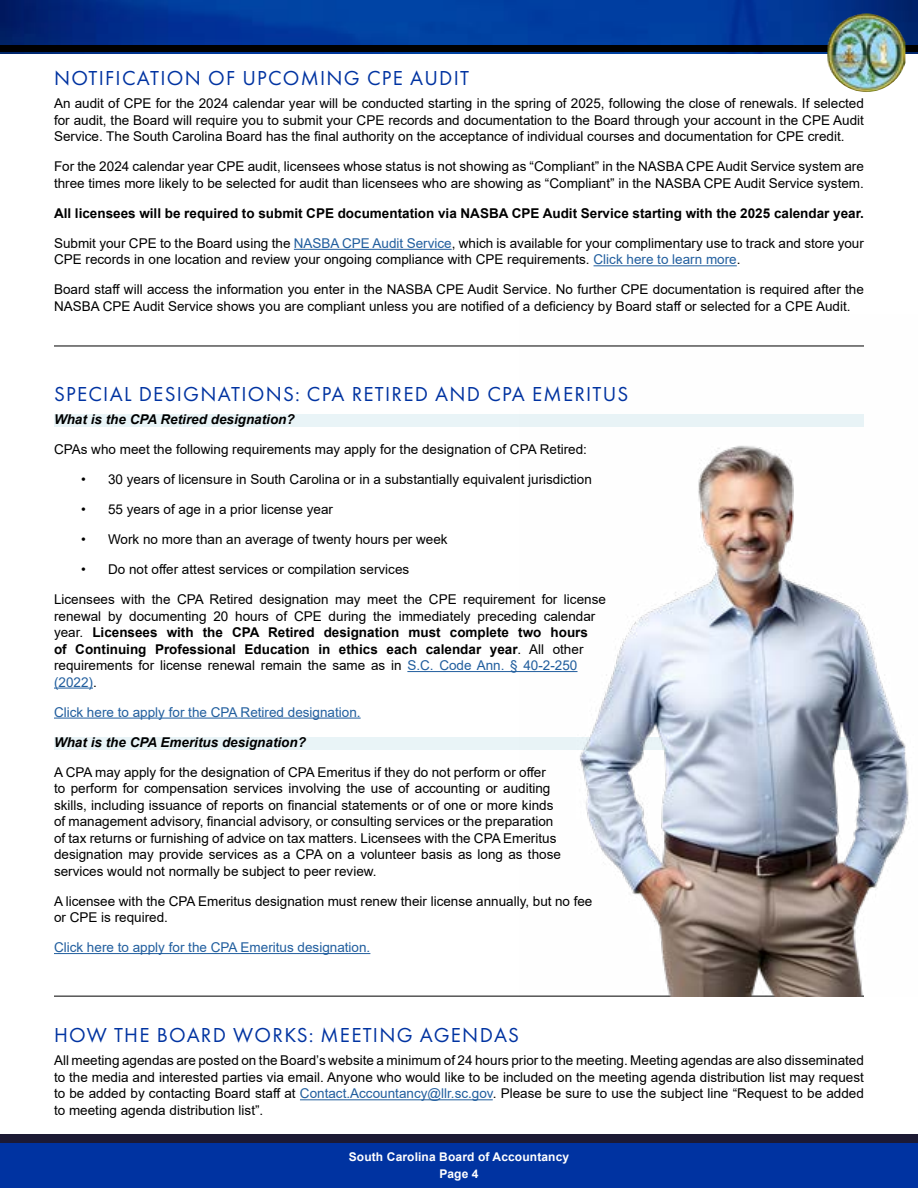
<style>
.page{position:relative;width:918px;height:1188px;background:#fff}
.page>*{position:absolute;margin:0;border:0;box-sizing:border-box;transform-origin:0 0}
.t1{font:21px "Futura PT";letter-spacing:.06em;color:#0033a1}
.t2{font:13.5px/16.5px "Arial";color:#000}
.t3{font:700 13.5px "Arial";color:#000}
.t4{font:13.5px "Arial";color:#215e9e}
.t5{font:italic 700 13.5px "Arial";color:#000}
.t6{font:700 12px/16.5px "Arial";letter-spacing:.01em;color:#fff;text-align:center}
.s1{color:#215e9e}
.s2{font-weight:700}
</style>
<div class="page">
<hr style="left:294px;top:249px;width:158px;height:1px;background:#215e9e">
<hr style="left:594px;top:265px;width:143px;height:1px;background:#215e9e">
<div style="left:54px;top:414px;width:810px;height:13px;background:#e9f4f7"></div>
<hr style="left:407px;top:671px;width:171px;height:1px;background:#215e9e">
<hr style="left:54px;top:688px;width:39px;height:1px;background:#215e9e">
<hr style="left:54px;top:718px;width:307px;height:1px;background:#215e9e">
<div style="left:54px;top:737px;width:810px;height:12px;background:#e9f4f7"></div>
<hr style="left:54px;top:953px;width:316px;height:1px;background:#215e9e">
<hr style="left:300px;top:1099px;width:193px;height:1px;background:#215e9e">
<hr style="left:54px;top:346px;width:810px;height:1px;background:#000">
<hr style="left:54px;top:996px;width:810px;height:1px;background:#000">
<img style="left:519px;top:345px;width:390px;height:652px">
<div style="left:0;top:1143px;width:918px;height:45px;background:#0033a1"></div>
<div style="left:0;top:1134px;width:918px;height:9px;background:#1c1a34"></div>
<img style="left:0;top:0;width:918px;height:54px">
<div style="left:0;top:46px;width:918px;height:6px;background:#000"></div>
<img style="left:827px;top:13px;width:78px;height:79px">
<h1 class="t1" style="left:54px;top:66px;width:417px">NOTIFICATION OF UPCOMING CPE AUDIT</h1>
<p class="t2" style="left:54px;top:95px;width:811px;text-align:justify">An audit of CPE for the 2024 calendar year will be conducted starting in the spring of 2025, following the close of renewals. If selected for audit, the Board will require you to submit your CPE records and documentation to the Board through your account in the CPE Audit Service. The South Carolina Board has the final authority on the acceptance of individual courses and documentation for CPE credit.</p>
<p class="t2" style="left:54px;top:158px;width:811px">For the 2024 calendar year CPE audit, licensees whose status is not showing as “Compliant” in the NASBA CPE Audit Service system are three times more likely to be selected for audit than licensees who are showing as “Compliant” in the NASBA CPE Audit Service system.</p>
<p class="t3" style="left:54px;top:204px;width:812px">All licensees will be required to submit CPE documentation via NASBA CPE Audit Service starting with the 2025 calendar year.</p>
<p class="t2" style="left:54px;top:235px;width:811px">Submit your CPE to the Board using the <span class="s1">NASBA CPE Audit Service</span>, which is available for your complimentary use to track and store your<br>CPE records in one location and review your ongoing compliance with CPE requirements. <span class="s1">Click here to learn more</span>.</p>
<p class="t2" style="left:54px;top:281px;width:811px">Board staff will access the information you enter in the NASBA CPE Audit Service. No further CPE documentation is required after the<br>NASBA CPE Audit Service shows you are compliant unless you are notified of a deficiency by Board staff or selected for a CPE Audit.</p>
<h1 class="t1" style="left:54px;top:381px;width:576px">SPECIAL DESIGNATIONS: CPA RETIRED AND CPA EMERITUS</h1>
<p class="t5" style="left:54px;top:410px;width:242px">What is the CPA Retired designation?</p>
<p class="t2" style="left:54px;top:441px;width:535px">CPAs who meet the following requirements may apply for the designation of CPA Retired:</p>
<p class="t2" style="left:81px;top:471px;width:512px">• 30 years of licensure in South Carolina or in a substantially equivalent jurisdiction</p>
<p class="t2" style="left:81px;top:501px;width:254px">• 55 years of age in a prior license year</p>
<p class="t2" style="left:81px;top:531px;width:368px">• Work no more than an average of twenty hours per week</p>
<p class="t2" style="left:81px;top:561px;width:330px">• Do not offer attest services or compilation services</p>
<p class="t2" style="left:54px;top:591px;width:553px">Licensees with the CPA Retired designation may meet the CPE requirement for license renewal by documenting 20 hours of CPE during the immediately preceding calendar year. <span class="s2">Licensees with the CPA Retired designation must complete two hours<br>of Continuing Professional Education in ethics each calendar year</span>. All other requirements for license renewal remain the same as in <span class="s1">S.C. Code Ann. § 40-2-250 (2022)</span>.</p>
<p class="t4" style="left:54px;top:703px;width:308px">Click here to apply for the CPA Retired designation.</p>
<p class="t5" style="left:54px;top:733px;width:254px">What is the CPA Emeritus designation?</p>
<p class="t2" style="left:54px;top:764px;width:508px">A CPA may apply for the designation of CPA Emeritus if they do not perform or offer<br>to perform for compensation services involving the use of accounting or auditing skills, including issuance of reports on financial statements or of one or more kinds of management advisory, financial advisory, or consulting services or the preparation of tax returns or furnishing of advice on tax matters. Licensees with the CPA Emeritus designation may provide services as a CPA on a volunteer basis as long as those services would not normally be subject to peer review.</p>
<p class="t2" style="left:54px;top:893px;width:540px">A licensee with the CPA Emeritus designation must renew their license annually, but no fee or CPE is required.</p>
<p class="t4" style="left:54px;top:938px;width:318px">Click here to apply for the CPA Emeritus designation.</p>
<h1 class="t1" style="left:54px;top:1023px;width:467px">HOW THE BOARD WORKS: MEETING AGENDAS</h1>
<p class="t2" style="left:54px;top:1052px;width:811px;text-align:justify">All meeting agendas are posted on the Board’s website a minimum of 24 hours prior to the meeting. Meeting agendas are also disseminated to the media and interested parties via email. Anyone who would like to be included on the meeting agenda distribution list may request to be added by contacting Board staff at <span class="s1">Contact.Accountancy@llr.sc.gov</span>. Please be sure to use the subject line “Request to be added to meeting agenda distribution list”.</p>
<p class="t6" style="left:349px;top:1149px;width:222px">South Carolina Board of Accountancy<br>Page 4</p>
</div>
